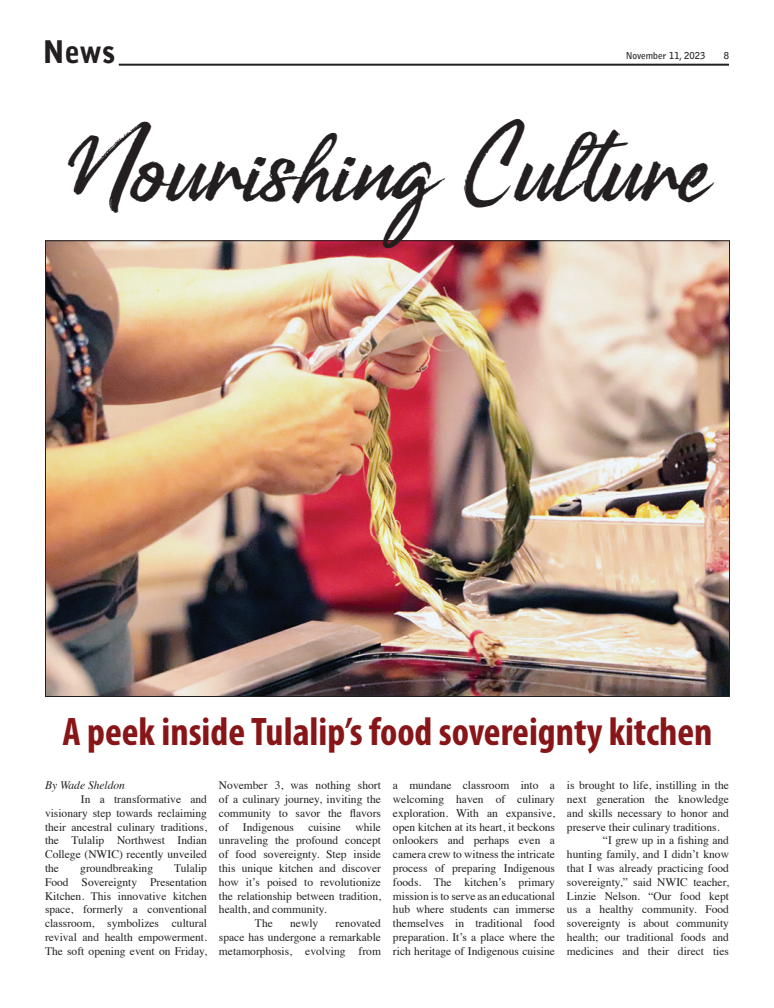
<style>
.page{position:relative;width:774px;height:1008px;background:#fff}
.page>*{position:absolute;margin:0;border:0;box-sizing:border-box;transform-origin:0 0}
.t1{font:50px "Bill Smith";color:#231f20}
.t2{font:700 condensed 40px "Myriad Pro";color:#881618}
.t3{font:900 31px "Bell Gothic Std";color:#231f20}
.t4{font:11.5px/13.8px "Times";color:#231f20;text-align:justify}
.t5{font:italic 11.5px "Times";color:#231f20}
.t6{font:700 9.5px "Bell Gothic Std";color:#231f20}
</style>
<div class="page">
<hr style="left:119px;top:64px;width:610px;height:2px;background:#231f20">
<img style="left:47px;top:242px;width:681px;height:453px">
<h3 class="t3" style="left:43px;top:34px;width:75px">News</h3>
<p class="t6" style="left:626px;top:50px;width:81px">November 11, 2023</p>
<p class="t6" style="left:724px;top:50px;width:7px">8</p>
<h1 class="t1" style="left:68px;top:152px;width:639px">Nourishing Cul ture</h1>
<h2 class="t2" style="left:63px;top:707px;width:651px">A peek inside Tulalip’s food sovereignty kitchen</h2>
<p class="t5" style="left:45px;top:775px;width:82px">By Wade Sheldon</p>
<p class="t4" style="left:45px;top:791px;width:164px;text-indent:36px">In a transformative and visionary step towards reclaiming their ancestral culinary traditions, the Tulalip Northwest Indian College (NWIC) recently unveiled the</p>
<p class="t4" style="left:45px;top:860px;width:164px;text-indent:129px">Tulalip Food Sovereignty Presentation Kitchen. This innovative kitchen space, formerly a conventional classroom, symbolizes cultural revival and health empowerment.<br>The soft opening event on Friday,</p>
<p class="t4" style="left:80px;top:860px;width:74px">groundbreaking</p>
<p class="t4" style="left:219px;top:777px;width:164px">November 3, was nothing short of a culinary journey, inviting the community to savor the flavors of</p>
<p class="t4" style="left:243px;top:819px;width:53px">Indigenous</p>
<p class="t4" style="left:308px;top:819px;width:34px">cuisine</p>
<p class="t4" style="left:355px;top:819px;width:27px">while</p>
<p class="t4" style="left:219px;top:833px;width:164px">unraveling the profound concept</p>
<p class="t4" style="left:219px;top:846px;width:164px">of food sovereignty. Step inside</p>
<p class="t4" style="left:219px;top:860px;width:164px">this unique kitchen and discover</p>
<p class="t4" style="left:219px;top:874px;width:164px">how it’s poised to revolutionize</p>
<p class="t4" style="left:219px;top:888px;width:164px">the relationship between tradition,</p>
<p class="t4" style="left:219px;top:902px;width:109px">health, and community.</p>
<p class="t4" style="left:255px;top:915px;width:19px">The</p>
<p class="t4" style="left:290px;top:915px;width:30px">newly</p>
<p class="t4" style="left:219px;top:915px;width:164px;text-indent:117px">renovated space has undergone a remarkable metamorphosis, evolving from</p>
<p class="t4" style="left:393px;top:777px;width:164px">a mundane classroom into a welcoming haven of culinary exploration. With an expansive, open kitchen at its heart, it beckons onlookers and perhaps even a camera crew to witness the intricate process of preparing Indigenous foods. The kitchen’s primary mission is to serve as an educational hub where students can immerse themselves in traditional food preparation. It’s a place where the rich heritage of Indigenous cuisine</p>
<p class="t4" style="left:567px;top:777px;width:164px">is brought to life, instilling in the</p>
<p class="t4" style="left:567px;top:791px;width:164px">next generation the knowledge</p>
<p class="t4" style="left:567px;top:805px;width:164px">and skills necessary to honor and</p>
<p class="t4" style="left:567px;top:819px;width:154px">preserve their culinary traditions.</p>
<p class="t4" style="left:603px;top:833px;width:128px">“I grew up in a fishing and</p>
<p class="t4" style="left:567px;top:846px;width:163px">hunting family, and I didn’t know</p>
<p class="t4" style="left:567px;top:860px;width:164px">that I was already practicing food</p>
<p class="t4" style="left:567px;top:874px;width:164px">sovereignty,” said NWIC teacher,</p>
<p class="t4" style="left:567px;top:888px;width:164px">Linzie Nelson. “Our food kept</p>
<p class="t4" style="left:567px;top:902px;width:164px">us a healthy community. Food</p>
<p class="t4" style="left:567px;top:915px;width:164px">sovereignty is about community</p>
<p class="t4" style="left:567px;top:929px;width:163px">health; our traditional foods and</p>
<p class="t4" style="left:567px;top:943px;width:164px">medicines and their direct ties</p>
</div>
